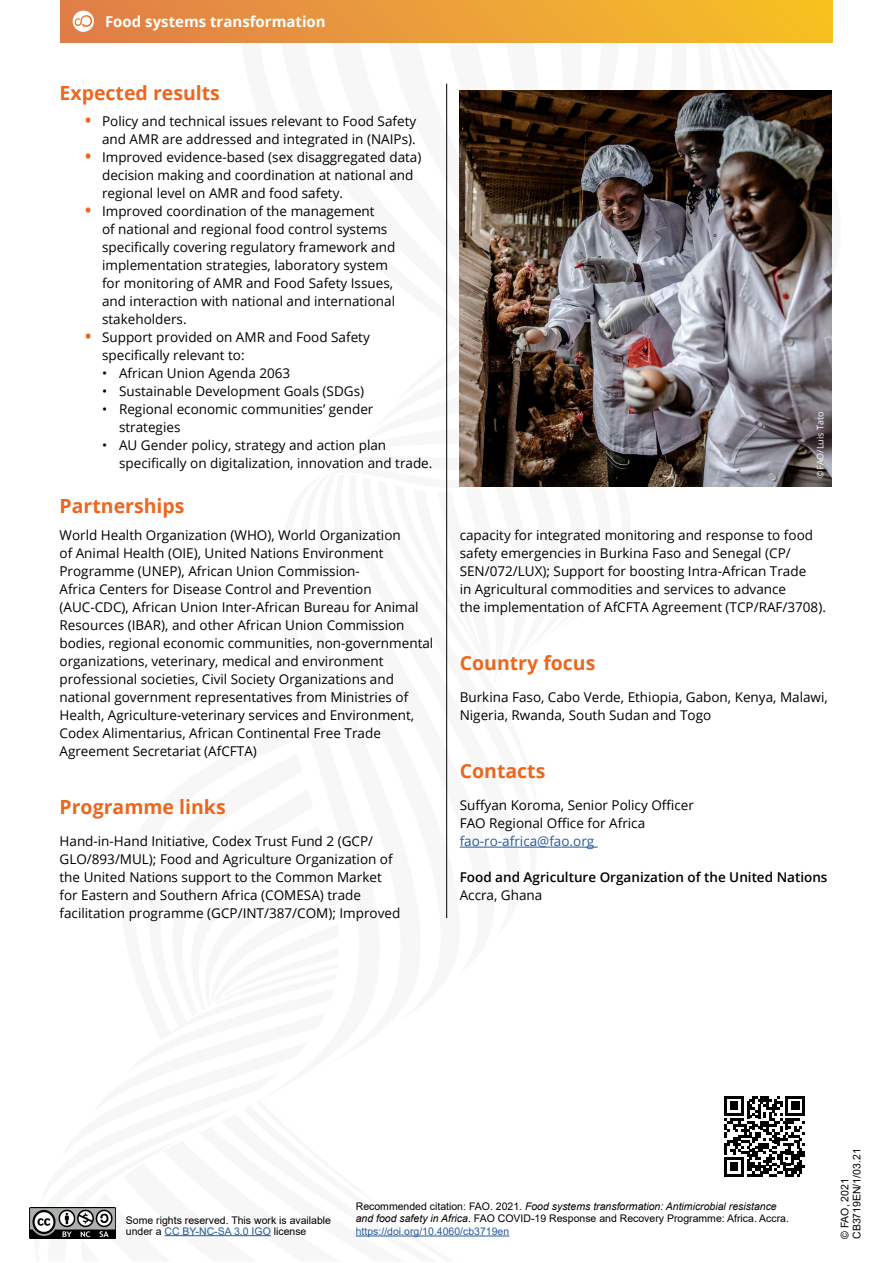
<style>
.page{position:relative;width:893px;height:1263px;background:#fff}
.page>*{position:absolute;margin:0;border:0;box-sizing:border-box;transform-origin:0 0}
.t1{font:700 19.5px "Open Sans";color:#ec671d}
.t2{font:700 15px "Open Sans";color:#fff}
.t3{font:13.5px/18px "Open Sans";color:#000}
.t4{font:600 13.5px "Open Sans";color:#000}
.t5{font:13.5px "Open Sans";color:#275b9b}
.t6{font:10.5px/12.6px "Arial";color:#000}
.t7{font:9px "Open Sans";color:#fff}
.s1{font-weight:700;font-size:16.5px;color:#ec641d}
.s2{color:#275b9b}
.s3{font-style:italic}
</style>
<div class="page">
<div style="left:60px;top:0;width:773px;height:42px;background:linear-gradient(to right,#e07d4b,#f7c225)"></div>
<svg style="left:72px;top:10px;width:23px;height:23px"></svg>
<hr style="left:446px;top:84px;width:1px;height:834px;background:#000">
<hr style="left:460px;top:847px;width:138px;height:1px;background:#275b9b">
<hr style="left:356px;top:1235px;width:153px;height:1px;background:#275b9b">
<hr style="left:164px;top:1235px;width:107px;height:1px;background:#275b9b">
<img style="left:29px;top:1208px;width:86px;height:30px">
<img style="left:460px;top:90px;width:372px;height:396px">
<svg style="left:724px;top:1096px;width:81px;height:80px"></svg>
<p class="t2" style="left:105px;top:11px;width:222px">Food systems transformation</p>
<h1 class="t1" style="left:60px;top:79px;width:162px">Expected results</h1>
<p class="t3" style="left:85px;top:112px;width:333px;text-align:right"><span class="s1">•</span> Policy and technical issues relevant to Food Safety and AMR are addressed and integrated in (NAIPs).</p>
<p class="t3" style="left:102px;top:148px;width:321px;text-indent:-17px"><span class="s1">•</span> Improved evidence-based (sex disaggregated data) decision making and coordination at national and regional level on AMR and food safety.</p>
<p class="t3" style="left:102px;top:202px;width:295px;text-indent:-17px"><span class="s1">•</span> Improved coordination of the management<br>of national and regional food control systems specifically covering regulatory framework and implementation strategies, laboratory system for monitoring of AMR and Food Safety Issues, and interaction with national and international stakeholders.</p>
<p class="t3" style="left:102px;top:328px;width:269px;text-indent:-17px"><span class="s1">•</span> Support provided on AMR and Food Safety specifically relevant to:</p>
<p class="t3" style="left:102px;top:364px;width:190px">• African Union Agenda 2063</p>
<p class="t3" style="left:102px;top:382px;width:264px">• Sustainable Development Goals (SDGs)</p>
<p class="t3" style="left:119px;top:400px;width:256px;text-indent:-17px">• Regional economic communities’ gender strategies</p>
<p class="t3" style="left:119px;top:436px;width:315px;text-indent:-17px">• AU Gender policy, strategy and action plan specifically on digitalization, innovation and trade.</p>
<h1 class="t1" style="left:60px;top:492px;width:127px">Partnerships</h1>
<p class="t3" style="left:60px;top:526px;width:375px">World Health Organization (WHO), World Organization<br>of Animal Health (OIE), United Nations Environment Programme (UNEP), African Union Commission-<br>Africa Centers for Disease Control and Prevention (AUC-CDC), African Union Inter-African Bureau for Animal Resources (IBAR), and other African Union Commission bodies, regional economic communities, non-governmental organizations, veterinary, medical and environment professional societies, Civil Society Organizations and national government representatives from Ministries of Health, Agriculture-veterinary services and Environment, Codex Alimentarius, African Continental Free Trade Agreement Secretariat (AfCFTA)</p>
<h1 class="t1" style="left:60px;top:793px;width:168px">Programme links</h1>
<p class="t3" style="left:60px;top:832px;width:342px">Hand-in-Hand Initiative, Codex Trust Fund 2 (GCP/ GLO/893/MUL); Food and Agriculture Organization of the United Nations support to the Common Market for Eastern and Southern Africa (COMESA) trade facilitation programme (GCP/INT/387/COM); Improved</p>
<p class="t7" style="left:814px;top:477px;width:67px;rotate:-90deg">©FAO/Luis Tato</p>
<p class="t3" style="left:460px;top:526px;width:368px">capacity for integrated monitoring and response to food safety emergencies in Burkina Faso and Senegal (CP/ SEN/072/LUX); Support for boosting Intra-African Trade<br>in Agricultural commodities and services to advance<br>the implementation of AfCFTA Agreement (TCP/RAF/3708).</p>
<h1 class="t1" style="left:460px;top:649px;width:137px">Country focus</h1>
<p class="t3" style="left:460px;top:688px;width:370px">Burkina Faso, Cabo Verde, Ethiopia, Gabon, Kenya, Malawi,<br>Nigeria, Rwanda, South Sudan and Togo</p>
<h1 class="t1" style="left:460px;top:757px;width:87px">Contacts</h1>
<p class="t3" style="left:460px;top:796px;width:236px">Suffyan Koroma, Senior Policy Officer<br>FAO Regional Office for Africa</p>
<p class="t5" style="left:460px;top:832px;width:136px">fao-ro-africa@fao.org</p>
<p class="t4" style="left:460px;top:868px;width:369px">Food and Agriculture Organization of the United Nations</p>
<p class="t3" style="left:460px;top:886px;width:84px">Accra, Ghana</p>
<p class="t6" style="left:126px;top:1215px;width:207px;line-height:10.5px">Some rights reserved. This work is available under a <span class="s2">CC BY-NC-SA 3.0 IGO</span> license</p>
<p class="t6" style="left:356px;top:1199px;width:435px">Recommended citation: FAO. 2021. <span class="s3">Food systems transformation: Antimicrobial resistance and food safety in Africa</span>. FAO COVID-19 Response and Recovery Programme: Africa. Accra. <span class="s2">https://doi.org/10.4060/cb3719en</span></p>
<p class="t6" style="left:839px;top:1239px;width:92px;line-height:12px;rotate:-90deg">© FAO, 2021<br>CB3719EN/1/03.21</p>
</div>
